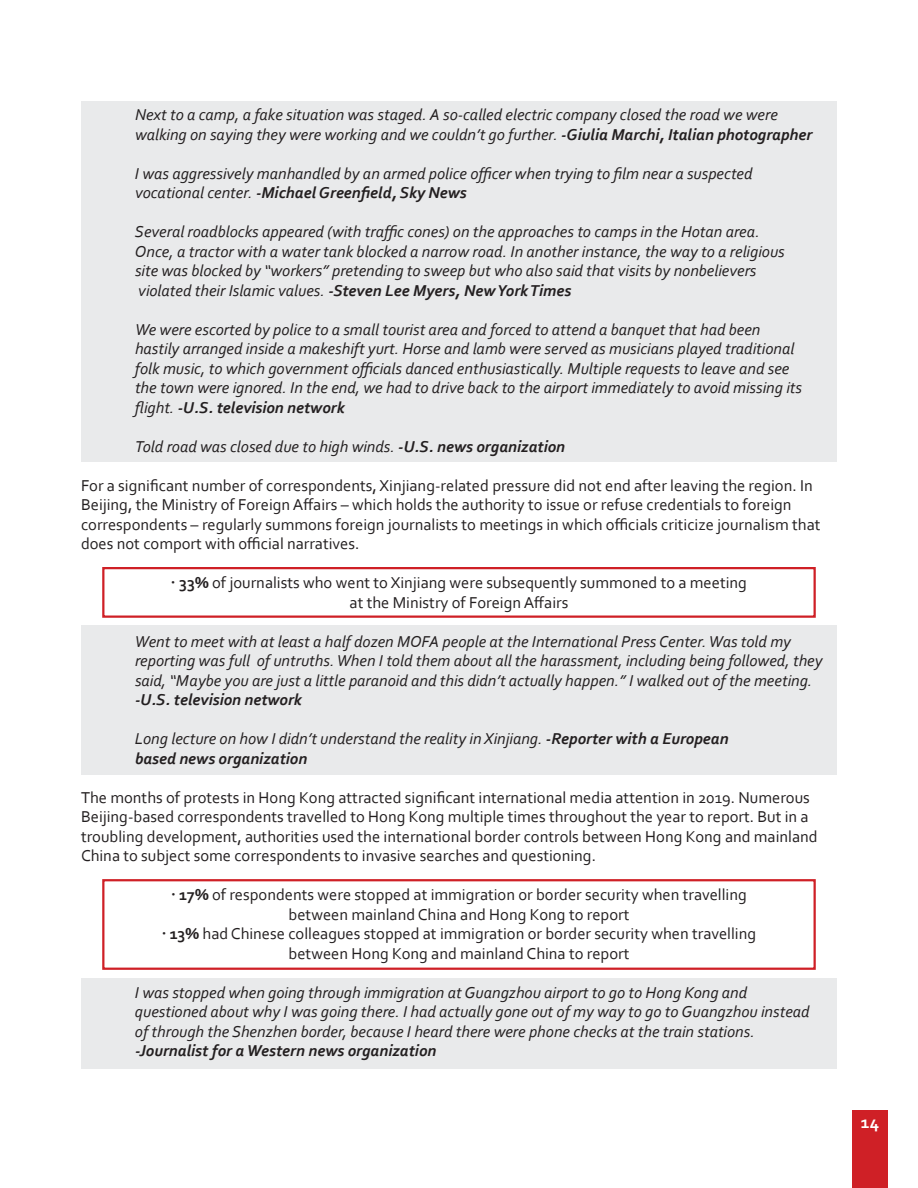
<style>
.page{position:relative;width:918px;height:1188px;background:#fff}
.page>*{position:absolute;margin:0;border:0;box-sizing:border-box;transform-origin:0 0}
.t1{font:700 18px "Corbel";color:#fff}
.t2{font:italic 16.5px/19.5px "Corbel";color:#231f20}
.t3{font:16.5px/19.5px "Corbel";color:#231f20}
.t4{font:italic 700 16.5px "Corbel";color:#231f20}
.s1{font-weight:700}
.s2{font-weight:400}
.s3{font-family:"Fira Sans";font-weight:300}
</style>
<div class="page">
<div style="left:81px;top:626px;width:756px;height:149px;background:#e9eaeb"></div>
<div style="left:81px;top:978px;width:756px;height:91px;background:#e9eaeb"></div>
<div style="left:81px;top:102px;width:756px;height:360px;background:#e9eaeb"></div>
<div style="left:852px;top:1110px;width:36px;height:78px;background:#cf2026"></div>
<div style="left:102px;top:567px;width:714px;height:51px;border:2px solid #cf2026"></div>
<div style="left:102px;top:879px;width:714px;height:91px;border:2px solid #cf2026"></div>
<p class="t2" style="left:135px;top:105px;width:644px">Next to a camp, a fake situation was staged. A so-called electric company closed the road we were</p>
<p class="t2" style="left:135px;top:124px;width:679px">walking on saying they were working and we couldn’t go further. <span class="s1">-Giulia Marchi, Italian photographer</span></p>
<p class="t2" style="left:135px;top:163px;width:619px">I was aggressively manhandled by an armed police officer when trying to film near a suspected</p>
<p class="t4" style="left:135px;top:183px;width:333px"><span class="s2">vocational center.</span> -Michael Greenfield, Sky News</p>
<p class="t2" style="left:135px;top:222px;width:626px">Several roadblocks appeared (with traffic cones) on the approaches to camps in the Hotan area.</p>
<p class="t2" style="left:135px;top:241px;width:651px">Once, a tractor with a water tank blocked a narrow road. In another instance, the way to a religious</p>
<p class="t2" style="left:135px;top:261px;width:623px">site was blocked by “workers” pretending to sweep but who also said that visits by nonbelievers</p>
<p class="t4" style="left:138px;top:280px;width:435px"><span class="s2">violated their Islamic values.</span> -Steven Lee Myers, New York Times</p>
<p class="t2" style="left:135px;top:319px;width:627px">We were escorted by police to a small tourist area and forced to attend a banquet that had been</p>
<p class="t2" style="left:135px;top:339px;width:661px">hastily arranged inside a makeshift yurt. Horse and lamb were served as musicians played traditional</p>
<p class="t2" style="left:135px;top:358px;width:656px">folk music, to which government officials danced enthusiastically. Multiple requests to leave and see</p>
<p class="t2" style="left:135px;top:378px;width:669px">the town were ignored. In the end, we had to drive back to the airport immediately to avoid missing its flight. <span class="s1">-U.S. television network</span></p>
<p class="t2" style="left:135px;top:436px;width:432px">Told road was closed due to high winds. <span class="s1">-U.S. news organization</span></p>
<p class="t3" style="left:81px;top:475px;width:733px">For a significant number of correspondents, Xinjiang-related pressure did not end after leaving the region. In<br>Beijing, the Ministry of Foreign Affairs – which holds the authority to issue or refuse credentials to foreign</p>
<p class="t3" style="left:81px;top:514px;width:741px">correspondents – regularly summons foreign journalists to meetings in which officials criticize journalism that does not comport with official narratives.</p>
<p class="t3" style="left:171px;top:573px;width:578px"><span class="s3">•</span> <span class="s1">33%</span> of journalists who went to Xinjiang were subsequently summoned to a meeting</p>
<p class="t3" style="left:350px;top:592px;width:220px">at the Ministry of Foreign Affairs</p>
<p class="t2" style="left:135px;top:631px;width:689px">Went to meet with at least a half dozen MOFA people at the International Press Center.Was told my reporting was full of untruths. When I told them about all the harassment, including being followed, they</p>
<p class="t2" style="left:135px;top:670px;width:679px">said, “Maybe you are just a little paranoid and this didn’t actually happen.” I walked out of the meeting. <span class="s1">-U.S. television network</span></p>
<p class="t2" style="left:135px;top:729px;width:595px">Long lecture on how I didn’t understand the reality in Xinjiang. <span class="s1">-Reporter with a European</span></p>
<p class="t4" style="left:135px;top:748px;width:174px">based news organization</p>
<p class="t3" style="left:81px;top:787px;width:738px">The months of protests in Hong Kong attracted significant international media attention in 2019. Numerous Beijing-based correspondents travelled to Hong Kong multiple times throughout the year to report. But in a troubling development, authorities used the international border controls between Hong Kong and mainland China to subject some correspondents to invasive searches and questioning.</p>
<p class="t3" style="left:171px;top:885px;width:577px"><span class="s3">•</span> <span class="s1">17%</span> of respondents were stopped at immigration or border security when travelling</p>
<p class="t3" style="left:289px;top:904px;width:342px">between mainland China and Hong Kong to report</p>
<p class="t3" style="left:162px;top:924px;width:596px"><span class="s3">•</span> <span class="s1">13%</span> had Chinese colleagues stopped at immigration or border security when travelling</p>
<p class="t3" style="left:289px;top:943px;width:342px">between Hong Kong and mainland China to report</p>
<p class="t2" style="left:135px;top:982px;width:614px">I was stopped when going through immigration at Guangzhou airport to go to Hong Kong and</p>
<p class="t2" style="left:135px;top:1002px;width:676px">questioned about why I was going there. I had actually gone out of my way to go to Guangzhou instead</p>
<p class="t2" style="left:135px;top:1021px;width:621px">of through the Shenzhen border, because I heard there were phone checks at the train stations.</p>
<p class="t4" style="left:135px;top:1041px;width:303px">-Journalist for a Western news organization</p>
<p class="t1" style="left:861px;top:1111px;width:20px">14</p>
</div>
